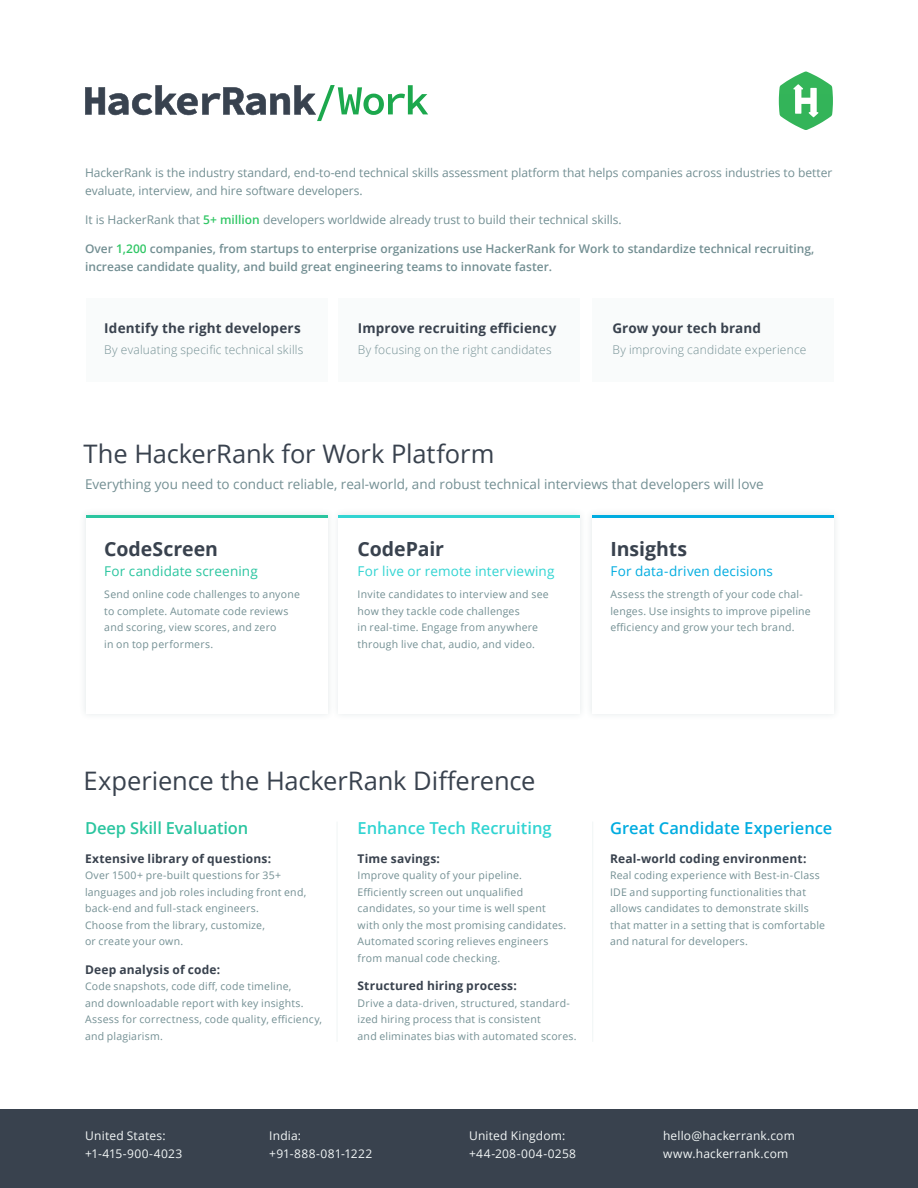
<style>
.page{position:relative;width:918px;height:1188px;background:#fff}
.page>*{position:absolute;margin:0;border:0;box-sizing:border-box;transform-origin:0 0}
.t1{font:25.5px "Open Sans";letter-spacing:-.005em;color:#39424e}
.t2{font:700 19.5px "Open Sans";color:#39424e}
.t3{font:600 16.5px "Open Sans";color:#00ace0}
.t4{font:600 16.5px "Open Sans";color:#31d4d2}
.t5{font:600 16.5px "Open Sans";letter-spacing:-.01em;color:#2ac59f}
.t6{font:13.5px "Open Sans";color:#738f93}
.t7{font:700 13.5px "Open Sans";letter-spacing:.01em;color:#39424e}
.t8{font:13.5px "Open Sans";letter-spacing:.01em;color:#31d4d2}
.t9{font:13.5px "Open Sans";letter-spacing:.01em;color:#00ace0}
.t10{font:13.5px "Open Sans";letter-spacing:.01em;color:#2ac59f}
.t11{font:12px/18px "Open Sans";color:#738f93}
.t12{font:600 12px/18px "Open Sans";color:#738f93}
.t13{font:12px "Open Sans";letter-spacing:.015em;color:#f3f7f7}
.t14{font:700 12px "Open Sans";letter-spacing:.015em;color:#39424e}
.t15{font:300 12px "Open Sans";letter-spacing:.015em;color:#738f93}
.t16{font:10.5px/16.5px "Open Sans";letter-spacing:.02em;color:#738f93}
.s1{font-weight:600;color:#32c766}
.s2{color:#32c766}
</style>
<div class="page">
<svg style="left:85px;top:85px;width:343px;height:36px"></svg>
<svg style="left:779px;top:72px;width:54px;height:58px"></svg>
<div style="left:86px;top:299px;width:242px;height:83px;background:#f3f7f7"></div>
<div style="left:338px;top:299px;width:242px;height:83px;background:#f3f7f7"></div>
<div style="left:592px;top:299px;width:242px;height:83px;background:#f3f7f7"></div>
<div style="left:585px;top:508px;width:256px;height:213px;background:#f8fafa"></div>
<div style="left:592px;top:515px;width:242px;height:199px;background:#fff"></div>
<div style="left:78px;top:508px;width:257px;height:213px;background:#f8fafa"></div>
<div style="left:86px;top:515px;width:242px;height:199px;background:#fff"></div>
<hr style="left:86px;top:515px;width:242px;height:3px;background:#2ac59f">
<div style="left:331px;top:508px;width:256px;height:213px;background:#f9fafa"></div>
<div style="left:338px;top:515px;width:242px;height:199px;background:#fff"></div>
<hr style="left:338px;top:515px;width:242px;height:3px;background:#31d4d2">
<hr style="left:592px;top:515px;width:242px;height:3px;background:#00ace0">
<hr style="left:336px;top:822px;width:2px;height:220px;background:#f3f7f7">
<hr style="left:592px;top:822px;width:1px;height:220px;background:#f3f7f7">
<div style="left:0;top:1109px;width:918px;height:79px;background:#39424e"></div>
<p class="t11" style="left:85px;top:164px;width:749px">HackerRank is the industry standard, end-to-end technical skills assessment platform that helps companies across industries to better evaluate, interview, and hire software developers.</p>
<p class="t11" style="left:85px;top:211px;width:538px">It is HackerRank that <span class="s1">5+ million</span> developers worldwide already trust to build their technical skills.</p>
<p class="t12" style="left:85px;top:239px;width:731px">Over <span class="s2">1,200</span> companies, from startups to enterprise organizations use HackerRank for Work to standardize technical recruiting, increase candidate quality, and build great engineering teams to innovate faster.</p>
<p class="t7" style="left:104px;top:319px;width:198px">Identify the right developers</p>
<p class="t15" style="left:104px;top:342px;width:201px">By evaluating specific technical skills</p>
<p class="t7" style="left:358px;top:319px;width:200px">Improve recruiting efficiency</p>
<p class="t15" style="left:358px;top:342px;width:195px">By focusing on the right candidates</p>
<p class="t1" style="left:84px;top:436px;width:412px">The HackerRank for Work Platform</p>
<p class="t7" style="left:612px;top:319px;width:150px">Grow your tech brand</p>
<p class="t15" style="left:612px;top:342px;width:196px">By improving candidate experience</p>
<p class="t6" style="left:85px;top:475px;width:680px">Everything you need to conduct reliable, real-world, and robust technical interviews that developers will love</p>
<p class="t2" style="left:104px;top:535px;width:115px">CodeScreen</p>
<p class="t10" style="left:104px;top:562px;width:155px">For candidate screening</p>
<p class="t16" style="left:104px;top:586px;width:197px">Send online code challenges to anyone to complete. Automate code reviews and scoring, view scores, and zero<br>in on top performers.</p>
<p class="t2" style="left:358px;top:535px;width:88px">CodePair</p>
<p class="t8" style="left:358px;top:562px;width:198px">For live or remote interviewing</p>
<p class="t16" style="left:358px;top:586px;width:193px">Invite candidates to interview and see how they tackle code challenges<br>in real-time. Engage from anywhere through live chat, audio, and video.</p>
<p class="t2" style="left:610px;top:535px;width:78px">Insights</p>
<p class="t9" style="left:610px;top:562px;width:164px">For data-driven decisions</p>
<p class="t16" style="left:610px;top:586px;width:202px">Assess the strength of your code chal&shy;lenges. Use insights to improve pipeline efficiency and grow your tech brand.</p>
<p class="t1" style="left:84px;top:763px;width:454px">Experience the HackerRank Difference</p>
<p class="t5" style="left:85px;top:817px;width:165px">Deep Skill Evaluation</p>
<p class="t14" style="left:85px;top:850px;width:188px">Extensive library of questions:</p>
<p class="t16" style="left:85px;top:867px;width:223px">Over 1500+ pre-built questions for 35+ languages and job roles including front end, back-end and full-stack engineers.<br>Choose from the library, customize,</p>
<p class="t16" style="left:85px;top:933px;width:100px">or create your own.</p>
<p class="t14" style="left:85px;top:961px;width:137px">Deep analysis of code:</p>
<p class="t16" style="left:85px;top:978px;width:239px">Code snapshots, code diff, code timeline,<br>and downloadable report with key insights.<br>Assess for correctness, code quality, efficiency, and plagiarism.</p>
<p class="t4" style="left:358px;top:817px;width:196px">Enhance Tech Recruiting</p>
<p class="t14" style="left:358px;top:850px;width:84px">Time savings:</p>
<p class="t16" style="left:358px;top:867px;width:210px">Improve quality of your pipeline.<br>Efficiently screen out unqualified candidates, so your time is well spent with only the most promising candidates.<br>Automated scoring relieves engineers from manual code checking.</p>
<p class="t14" style="left:358px;top:977px;width:161px">Structured hiring process:</p>
<p class="t16" style="left:358px;top:994px;width:221px">Drive a data-driven, structured, standard&shy;ized hiring process that is consistent<br>and eliminates bias with automated scores.</p>
<p class="t3" style="left:610px;top:817px;width:224px">Great Candidate Experience</p>
<p class="t14" style="left:610px;top:850px;width:198px">Real-world coding environment:</p>
<p class="t16" style="left:610px;top:867px;width:217px">Real coding experience with Best-in-Class IDE and supporting functionalities that allows candidates to demonstrate skills that matter in a setting that is comfortable and natural for developers.</p>
<p class="t13" style="left:85px;top:1127px;width:82px">United States:</p>
<p class="t13" style="left:85px;top:1145px;width:98px">+1-415-900-4023</p>
<p class="t13" style="left:269px;top:1127px;width:33px">India:</p>
<p class="t13" style="left:269px;top:1145px;width:104px">+91-888-081-1222</p>
<p class="t13" style="left:469px;top:1127px;width:98px">United Kingdom:</p>
<p class="t13" style="left:469px;top:1145px;width:108px">+44-208-004-0258</p>
<p class="t13" style="left:663px;top:1127px;width:133px">hello@hackerrank.com</p>
<p class="t13" style="left:663px;top:1145px;width:127px">www.hackerrank.com</p>
</div>
